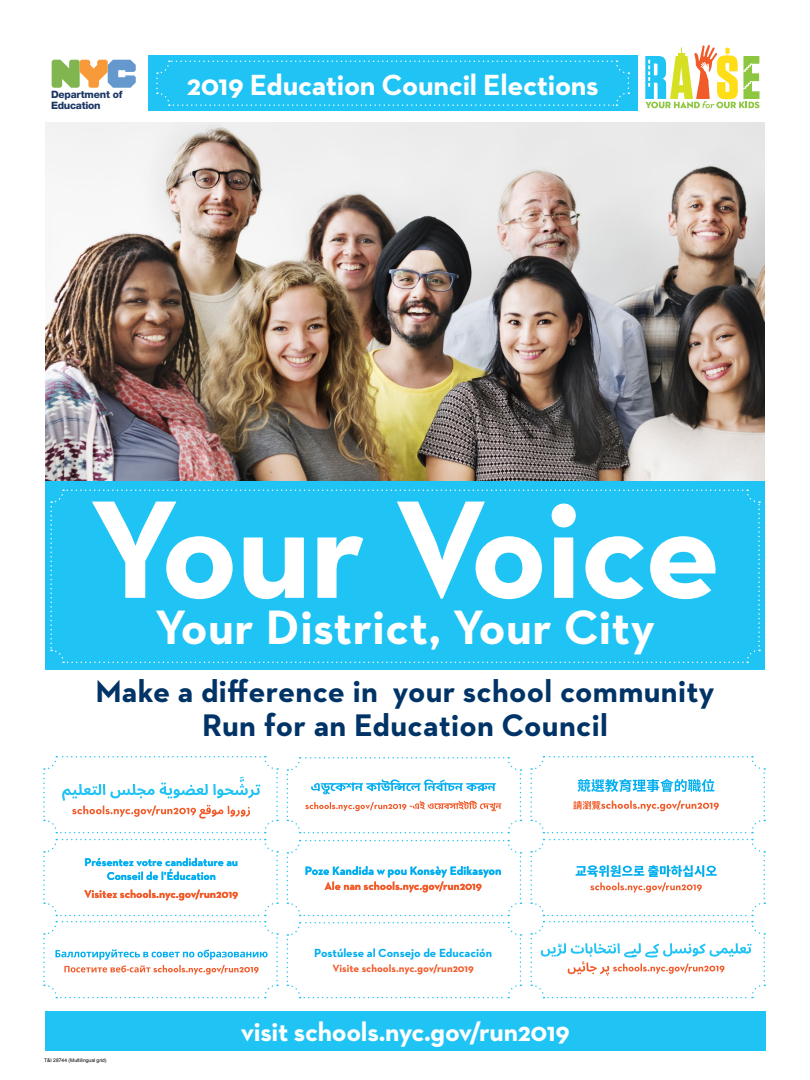
<style>
.page{position:relative;width:810px;height:1080px;background:#fff}
.page>*{position:absolute;margin:0;border:0;box-sizing:border-box;transform-origin:0 0}
.t1{font:700 141.56px "Neutraface 2 Text";letter-spacing:-.01em;color:#fff}
.t2{font:700 49.12px "Neutraface 2 Text";letter-spacing:.01em;color:#fff}
.t3{font:700 31.81px/34.3px "Neutraface 2 Text";letter-spacing:.01em;color:#036;text-align:center}
.t4{font:700 29.69px "Neutraface 2 Text";letter-spacing:-.01em;color:#fff}
.t5{font:700 27.19px "Neutraface 2 Text";letter-spacing:-.01em;color:#fff}
.t6{font:700 12px "Neutraface 2 Text";color:#00aeef}
.t7{font:700 11.38px "Neutraface 2 Text";color:#f15a29}
.t8{font:700 11.38px/13.7px "Neutraface 2 Text";color:#00aeef;text-align:center}
.t9{font:700 10.81px "Neutraface 2 Text";color:#f15a29}
.t10{font:800 10.12px/10.9px "Helvetica Neue";letter-spacing:-.015em;color:#1b3764}
.t11{font:5px "Arial";color:#000}
</style>
<div class="page">
<img style="left:45px;top:122px;width:720px;height:360px">
<svg style="left:645px;top:45px;width:115px;height:63px"></svg>
<svg style="left:52px;top:60px;width:84px;height:28px"></svg>
<svg style="left:287px;top:922px;width:234px;height:76px"></svg>
<div style="left:45px;top:482px;width:720px;height:188px;background:#20c4f4"></div>
<svg style="left:50px;top:490px;width:710px;height:173px"></svg>
<div style="left:148px;top:56px;width:489px;height:55px;background:#20c4f4"></div>
<svg style="left:156px;top:61px;width:473px;height:45px"></svg>
<div style="left:45px;top:1011px;width:721px;height:40px;background:#20c4f4"></div>
<svg style="left:530px;top:839px;width:235px;height:159px"></svg>
<svg style="left:287px;top:840px;width:234px;height:76px"></svg>
<svg style="left:43px;top:839px;width:235px;height:159px"></svg>
<svg style="left:530px;top:756px;width:235px;height:77px"></svg>
<svg style="left:287px;top:757px;width:234px;height:76px"></svg>
<svg style="left:43px;top:756px;width:235px;height:77px"></svg>
<p class="t10" style="left:51px;top:89px;width:73px">Department of<br>Education</p>
<p class="t4" style="left:187px;top:66px;width:413px">2019 Education Council Elections</p>
<h1 class="t1" style="left:89px;top:459px;width:633px">Your Voice</h1>
<h2 class="t2" style="left:155px;top:596px;width:501px">Your District, Your City</h2>
<p class="t3" style="left:96px;top:674px;width:620px">Make a difference in your school community<br>Run for an Education Council</p>
<p class="t8" style="left:85px;top:855px;width:155px">Présentez votre candidature au<br>Conseil de l’Éducation</p>
<p class="t7" style="left:84px;top:887px;width:156px">Visitez schools.nyc.gov/run2019</p>
<p class="t6" style="left:305px;top:863px;width:198px">Poze Kandida w pou Konsèy Edikasyon</p>
<p class="t7" style="left:324px;top:879px;width:159px">Ale nan schools.nyc.gov/run2019</p>
<p class="t6" style="left:314px;top:945px;width:179px">Postúlese al Consejo de Educación</p>
<p class="t9" style="left:333px;top:961px;width:143px">Visite schools.nyc.gov/run2019</p>
<p class="t11" style="left:44px;top:1057px;width:64px">T&amp;I 28744 (Multilingual grid)</p>
<p class="t5" style="left:241px;top:1015px;width:331px">visit schools.nyc.gov/run2019</p>
</div>
